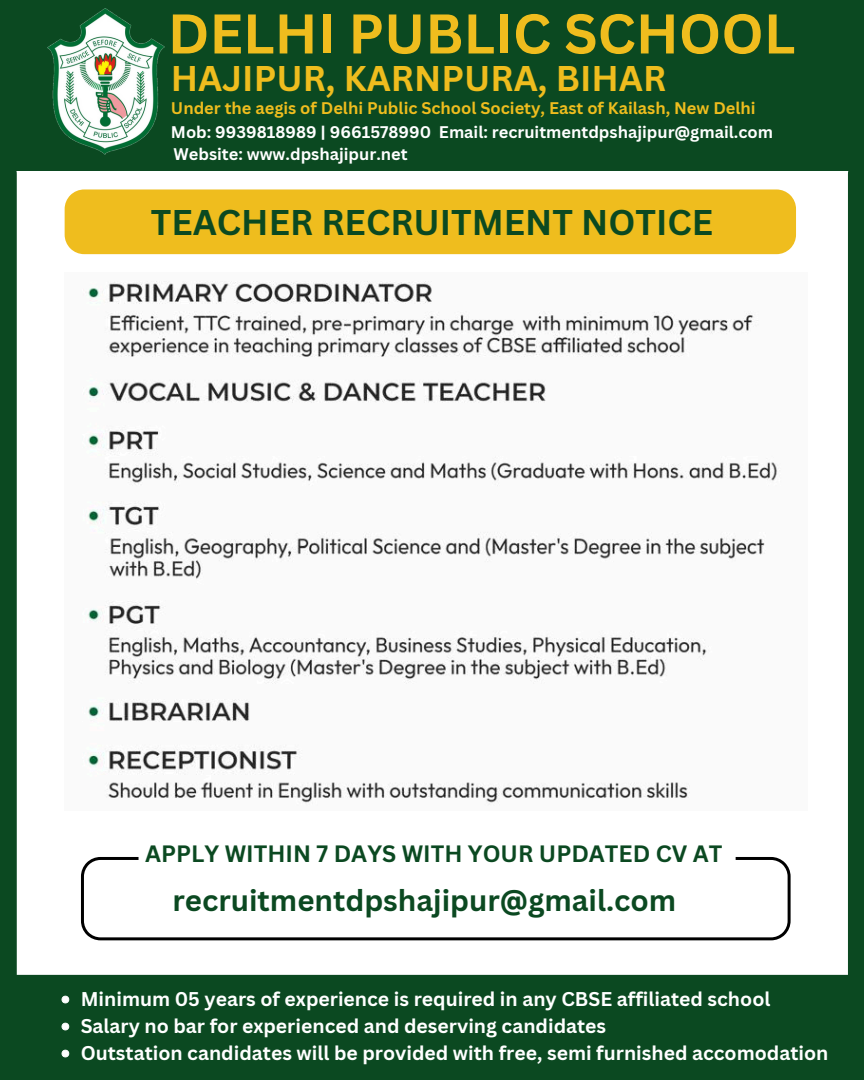
<style>
.page{position:relative;width:864px;height:1080px;background:#fff}
.page>*{position:absolute;margin:0;border:0;box-sizing:border-box;transform-origin:0 0}
.t1{font:700 54.6px "Canva Sans";color:#efbd1e}
.t2{font:700 34.8px "Canva Sans";color:#0b4921}
.t3{font:700 34.8px "Canva Sans";color:#efbd1e}
.t4{font:700 29.4px "Canva Sans";color:#0b4921}
.t5{font:700 23px "Canva Sans";color:#0b4921}
.t6{font:700 19.4px "Canva Sans";color:#fff}
.t7{font:700 16.4px "Canva Sans";color:#fff}
.t8{font:700 16.4px "Canva Sans";color:#efbd1e}
</style>
<div class="page">
<div style="left:0;top:0;width:864px;height:171px;background:#0b4921"></div>
<img style="left:48px;top:9px;width:116px;height:145px">
<div style="left:65px;top:189px;width:731px;height:65px;background:#efbd1e"></div>
<img style="left:88px;top:281px;width:692px;height:524px">
<svg style="left:81px;top:857px;width:710px;height:83px"></svg>
<div style="left:0;top:975px;width:864px;height:105px;background:#0b4921"></div>
<svg style="left:139px;top:857px;width:597px;height:26px"></svg>
<svg style="left:62px;top:996px;width:7px;height:7px"></svg>
<svg style="left:62px;top:1023px;width:7px;height:7px"></svg>
<svg style="left:62px;top:1050px;width:7px;height:7px"></svg>
<div style="left:0;top:171px;width:17px;height:854px;background:#0b4921"></div>
<div style="left:848px;top:171px;width:16px;height:854px;background:#0b4921"></div>
<h1 class="t1" style="left:168px;top:-5px;width:629px">DELHI PUBLIC SCHOOL</h1>
<p class="t3" style="left:171px;top:54px;width:497px">HAJIPUR, KARNPURA, BIHAR</p>
<h2 class="t8" style="left:171px;top:96px;width:586px">Under the aegis of Delhi Public School Society, East of Kailash, New Delhi</h2>
<p class="t7" style="left:171px;top:121px;width:604px">Mob: 9939818989 | 9661578990 Email: recruitmentdpshajipur@gmail.com</p>
<p class="t7" style="left:174px;top:143px;width:236px">Website: www.dpshajipur.net</p>
<p class="t2" style="left:151px;top:198px;width:564px">TEACHER RECRUITMENT NOTICE</p>
<p class="t5" style="left:145px;top:838px;width:579px">APPLY WITHIN 7 DAYS WITH YOUR UPDATED CV AT</p>
<h2 class="t4" style="left:172px;top:879px;width:505px">recruitmentdpshajipur@gmail.com</h2>
<p class="t6" style="left:81px;top:985px;width:691px">Minimum 05 years of experience is required in any CBSE affiliated school</p>
<h4 class="t6" style="left:81px;top:1012px;width:527px">Salary no bar for experienced and deserving candidates</h4>
<h3 class="t6" style="left:81px;top:1039px;width:749px">Outstation candidates will be provided with free, semi furnished accomodation</h3>
</div>
